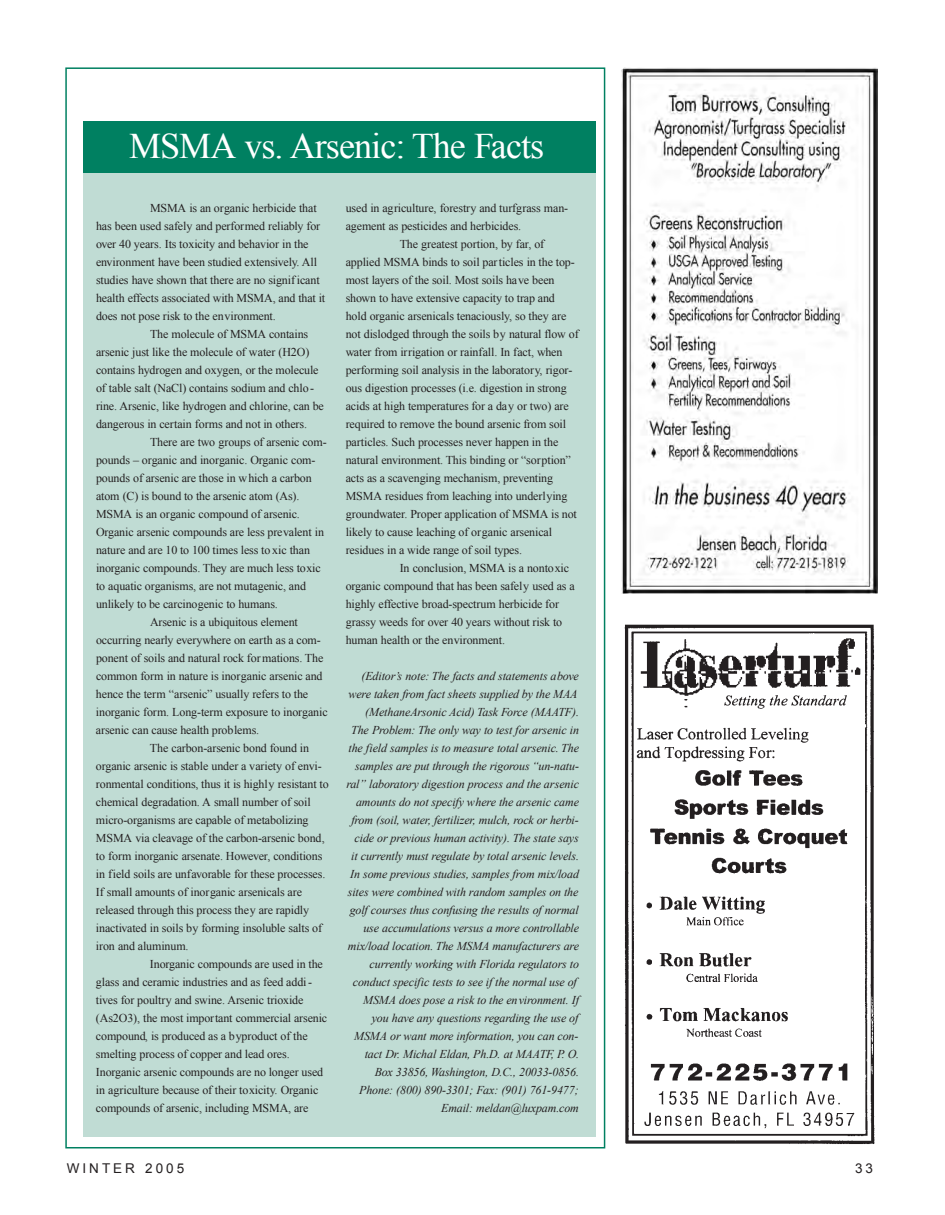
<style>
.page{position:relative;width:945px;height:1215px;background:#fff}
.page>*{position:absolute;margin:0;border:0;box-sizing:border-box;transform-origin:0 0}
.t1{font:36px "Times New Roman";letter-spacing:-.025em;color:#fff}
.t2{font:13.5px "Arial";letter-spacing:.22em;color:#231f20}
.t3{font:12px "Times New Roman";letter-spacing:-.01em;color:#231f20}
.t4{font:italic 12px/18px "Times New Roman";letter-spacing:-.01em;color:#231f20;text-align:right}
</style>
<div class="page">
<div style="left:83px;top:122px;width:513px;height:1015px;background:#c0dcd4"></div>
<img style="left:621px;top:68px;width:256px;height:526px">
<img style="left:624px;top:624px;width:251px;height:520px">
<div style="left:83px;top:122px;width:513px;height:51px;background:#008061"></div>
<h1 class="t1" style="left:129px;top:121px;width:417px">MSMA vs. Arsenic: The Facts</h1>
<p class="t3" style="left:150px;top:199px;width:168px">MSMA is an organic herbicide that</p>
<p class="t3" style="left:96px;top:217px;width:226px">has been used safely and performed reliably for</p>
<p class="t3" style="left:96px;top:235px;width:214px">over 40 years. Its toxicity and behavior in the</p>
<p class="t3" style="left:96px;top:253px;width:223px">environment have been studied extensively. All</p>
<p class="t3" style="left:96px;top:271px;width:225px">studies have shown that there are no signif icant</p>
<p class="t3" style="left:96px;top:289px;width:231px">health effects associated with MSMA, and that it</p>
<p class="t3" style="left:96px;top:307px;width:181px">does not pose risk to the environment.</p>
<p class="t3" style="left:150px;top:325px;width:160px">The molecule of MSMA contains</p>
<p class="t3" style="left:96px;top:343px;width:215px">arsenic just like the molecule of water (H2O)</p>
<p class="t3" style="left:96px;top:361px;width:224px">contains hydrogen and oxygen, or the molecule</p>
<p class="t3" style="left:96px;top:379px;width:220px">of table salt (NaCl) contains sodium and chlo-</p>
<p class="t3" style="left:96px;top:397px;width:229px">rine. Arsenic, like hydrogen and chlorine, can be</p>
<p class="t3" style="left:96px;top:415px;width:213px">dangerous in certain forms and not in others.</p>
<p class="t3" style="left:150px;top:433px;width:178px">There are two groups of arsenic com-</p>
<p class="t3" style="left:96px;top:451px;width:221px">pounds – organic and inorganic. Organic com-</p>
<p class="t3" style="left:96px;top:469px;width:217px">pounds of arsenic are those in which a carbon</p>
<p class="t3" style="left:96px;top:487px;width:205px">atom (C) is bound to the arsenic atom (As).</p>
<p class="t3" style="left:96px;top:505px;width:205px">MSMA is an organic compound of arsenic.</p>
<p class="t3" style="left:96px;top:523px;width:230px">Organic arsenic compounds are less prevalent in</p>
<p class="t3" style="left:96px;top:541px;width:216px">nature and are 10 to 100 times less to xic than</p>
<p class="t3" style="left:96px;top:559px;width:226px">inorganic compounds. They are much less toxic</p>
<p class="t3" style="left:96px;top:577px;width:212px">to aquatic organisms, are not mutagenic, and</p>
<p class="t3" style="left:96px;top:595px;width:183px">unlikely to be carcinogenic to humans.</p>
<p class="t3" style="left:150px;top:613px;width:149px">Arsenic is a ubiquitous element</p>
<p class="t3" style="left:96px;top:631px;width:226px">occurring nearly everywhere on earth as a com-</p>
<p class="t3" style="left:96px;top:649px;width:229px">ponent of soils and natural rock for mations. The</p>
<p class="t3" style="left:96px;top:667px;width:228px">common form in nature is inorganic arsenic and</p>
<p class="t3" style="left:96px;top:685px;width:214px">hence the term “arsenic” usually refers to the</p>
<p class="t3" style="left:96px;top:703px;width:233px">inorganic form. Long-term exposure to inorganic</p>
<p class="t3" style="left:96px;top:721px;width:165px">arsenic can cause health problems.</p>
<p class="t3" style="left:150px;top:739px;width:161px">The carbon-arsenic bond found in</p>
<p class="t3" style="left:96px;top:757px;width:227px">organic arsenic is stable under a variety of envi-</p>
<p class="t3" style="left:96px;top:775px;width:234px">ronmental conditions, thus it is highly resistant to</p>
<p class="t3" style="left:96px;top:793px;width:216px">chemical degradation. A small number of soil</p>
<p class="t3" style="left:96px;top:811px;width:214px">micro-organisms are capable of metabolizing</p>
<p class="t3" style="left:96px;top:829px;width:230px">MSMA via cleavage of the carbon-arsenic bond,</p>
<p class="t3" style="left:96px;top:847px;width:228px">to form inorganic arsenate. However, conditions</p>
<p class="t3" style="left:96px;top:865px;width:231px">in field soils are unfavorable for these processes.</p>
<p class="t3" style="left:96px;top:883px;width:208px">If small amounts of inorganic arsenicals are</p>
<p class="t3" style="left:96px;top:901px;width:215px">released through this process they are rapidly</p>
<p class="t3" style="left:96px;top:919px;width:228px">inactivated in soils by forming insoluble salts of</p>
<p class="t3" style="left:96px;top:937px;width:94px">iron and aluminum.</p>
<p class="t3" style="left:150px;top:955px;width:174px">Inorganic compounds are used in the</p>
<p class="t3" style="left:96px;top:973px;width:218px">glass and ceramic industries and as feed addi-</p>
<p class="t3" style="left:96px;top:991px;width:209px">tives for poultry and swine. Arsenic trioxide</p>
<p class="t3" style="left:96px;top:1009px;width:233px">(As2O3), the most important commercial arsenic</p>
<p class="t3" style="left:96px;top:1027px;width:213px">compound, is produced as a byproduct of the</p>
<p class="t3" style="left:96px;top:1045px;width:195px">smelting process of copper and lead ores.</p>
<p class="t3" style="left:96px;top:1063px;width:229px">Inorganic arsenic compounds are no longer used</p>
<p class="t3" style="left:96px;top:1081px;width:224px">in agriculture because of their toxicity. Organic</p>
<p class="t3" style="left:96px;top:1099px;width:214px">compounds of arsenic, including MSMA, are</p>
<p class="t3" style="left:346px;top:199px;width:224px">used in agriculture, forestry and turfgrass man-</p>
<p class="t3" style="left:346px;top:217px;width:177px">agement as pesticides and herbicides.</p>
<p class="t3" style="left:400px;top:235px;width:146px">The greatest portion, by far, of</p>
<p class="t3" style="left:346px;top:253px;width:231px">applied MSMA binds to soil particles in the top-</p>
<p class="t3" style="left:346px;top:271px;width:210px">most layers of the soil. Most soils have been</p>
<p class="t3" style="left:346px;top:289px;width:211px">shown to have extensive capacity to trap and</p>
<p class="t3" style="left:346px;top:307px;width:222px">hold organic arsenicals tenaciously, so they are</p>
<p class="t3" style="left:346px;top:325px;width:235px">not dislodged through the soils by natural flow of</p>
<p class="t3" style="left:346px;top:343px;width:218px">water from irrigation or rainfall. In fact, when</p>
<p class="t3" style="left:346px;top:361px;width:228px">performing soil analysis in the laboratory, rigor-</p>
<p class="t3" style="left:346px;top:379px;width:223px">ous digestion processes (i.e. digestion in strong</p>
<p class="t3" style="left:346px;top:397px;width:225px">acids at high temperatures for a day or two) are</p>
<p class="t3" style="left:346px;top:415px;width:222px">required to remove the bound arsenic from soil</p>
<p class="t3" style="left:346px;top:433px;width:214px">particles. Such processes never happen in the</p>
<p class="t3" style="left:346px;top:451px;width:227px">natural environment. This binding or “sorption”</p>
<p class="t3" style="left:346px;top:469px;width:209px">acts as a scavenging mechanism, preventing</p>
<p class="t3" style="left:346px;top:487px;width:223px">MSMA residues from leaching into underlying</p>
<p class="t3" style="left:346px;top:505px;width:233px">groundwater. Proper application of MSMA is not</p>
<p class="t3" style="left:346px;top:523px;width:208px">likely to cause leaching of organic arsenical</p>
<p class="t3" style="left:346px;top:541px;width:178px">residues in a wide range of soil types.</p>
<p class="t3" style="left:400px;top:559px;width:171px">In conclusion, MSMA is a nontoxic</p>
<p class="t3" style="left:346px;top:577px;width:230px">organic compound that has been safely used as a</p>
<p class="t3" style="left:346px;top:595px;width:215px">highly effective broad-spectrum herbicide for</p>
<p class="t3" style="left:346px;top:613px;width:218px">grassy weeds for over 40 years without risk to</p>
<p class="t3" style="left:346px;top:631px;width:161px">human health or the environment.</p>
<p class="t4" style="left:346px;top:666px;width:234px">(Editor’s note: The facts and statements above were taken from fact sheets supplied by the MAA (MethaneArsonic Acid) Task Force (MAATF).<br>The Problem: The only way to test for arsenic in the field samples is to measure total arsenic. The samples are put through the rigorous “un-natu&shy;ral” laboratory digestion process and the arsenic amounts do not specify where the arsenic came from (soil, water, fertilizer, mulch, rock or herbi&shy;cide or previous human activity). The state says it currently must regulate by total arsenic levels.<br>In some previous studies, samples from mix/load sites were combined with random samples on the golf courses thus confusing the results of normal use accumulations versus a more controllable mix/load location. The MSMA manufacturers are currently working with Florida regulators to conduct specific tests to see if the normal use of MSMA does pose a risk to the environment. If you have any questions regarding the use of MSMA or want more information, you can con&shy;tact Dr. Michal Eldan, Ph.D. at MAATF, P. O.<br>Box 33856, Washington, D.C., 20033-0856.<br>Phone: (800) 890-3301; Fax: (901) 761-9477; Email: meldan@luxpam.com</p>
<p class="t2" style="left:67px;top:1160px;width:119px">WINTER 2005</p>
<p class="t2" style="left:855px;top:1160px;width:20px">33</p>
</div>
